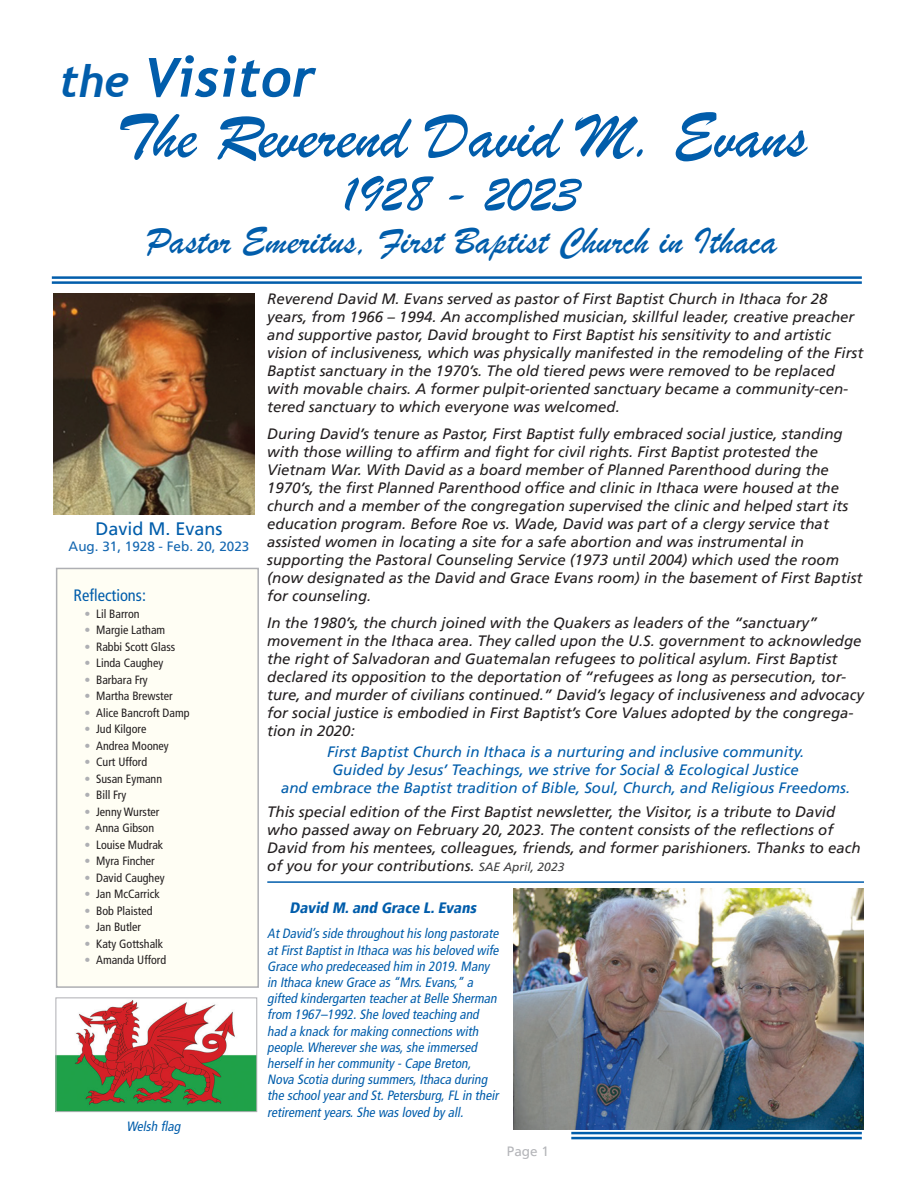
<style>
.page{position:relative;width:918px;height:1188px;background:#fff}
.page>*{position:absolute;margin:0;border:0;box-sizing:border-box;transform-origin:0 0}
.t1{font:66px "Brush Script";color:#015dab}
.t2{font:italic 700 54px "Trebuchet";color:#015dab}
.t3{font:52.5px "Brush Script";color:#015dab}
.t4{font:39px "Brush Script";color:#015dab}
.t5{font:18px "Frutiger LT";color:#015dab}
.t6{font:condensed 16.5px "Frutiger LT";color:#015dab}
.t7{font:italic 15px/18px "Frutiger LT";color:#231f20}
.t8{font:italic 15px "Frutiger LT";color:#015dab}
.t9{font:italic 900 condensed 15px "Frutiger LT";color:#015dab}
.t10{font:italic condensed 13.5px/16.2px "Frutiger LT";color:#015dab}
.t11{font:13.5px "Frutiger LT";color:#1467b1}
.t12{font:13.5px "Frutiger LT";color:#b5b6ba}
.t13{font:condensed 12px "Frutiger LT";color:#231f20}
.s1{font-size:45px}
.s2{color:#aeafb3}
.s3{font-size:12px;color:#3e3e3f}
</style>
<div class="page">
<div style="left:57px;top:568px;width:201px;height:419px;background:#fffef4"></div>
<div style="left:56px;top:568px;width:203px;height:420px;border:2px solid #aeafb3"></div>
<hr style="left:52px;top:276px;width:810px;height:3px;background:#015dab">
<hr style="left:52px;top:281px;width:810px;height:3px;background:#015dab">
<hr style="left:571px;top:1132px;width:291px;height:2px;background:#015dab">
<hr style="left:571px;top:1137px;width:291px;height:2px;background:#015dab">
<img style="left:514px;top:889px;width:350px;height:241px">
<img style="left:54px;top:294px;width:201px;height:220px">
<img style="left:58px;top:1000px;width:197px;height:110px">
<div style="left:56px;top:998px;width:201px;height:114px;border:1px solid #aeafb3"></div>
<hr style="left:267px;top:881px;width:597px;height:2px;background:#015dab">
<p class="t2" style="left:59px;top:45px;width:258px"><span class="s1">the</span> Visitor</p>
<p class="t1" style="left:116px;top:93px;width:692px">The Reverend David M. Evans</p>
<p class="t3" style="left:343px;top:160px;width:238px">1928 - 2023</p>
<p class="t4" style="left:146px;top:215px;width:632px">Pastor Emeritus, First Baptist Church in Ithaca</p>
<p class="t5" style="left:96px;top:518px;width:129px">David M. Evans</p>
<p class="t11" style="left:69px;top:538px;width:182px">Aug. 31, 1928 - Feb. 20, 2023</p>
<p class="t6" style="left:74px;top:586px;width:74px">Reflections:</p>
<p class="t13" style="left:84px;top:607px;width:57px"><span class="s2">•</span> Lil Barron</p>
<p class="t13" style="left:84px;top:623px;width:82px"><span class="s2">•</span> Margie Latham</p>
<p class="t13" style="left:84px;top:640px;width:92px"><span class="s2">•</span> Rabbi Scott Glass</p>
<p class="t13" style="left:84px;top:656px;width:80px"><span class="s2">•</span> Linda Caughey</p>
<p class="t13" style="left:84px;top:673px;width:65px"><span class="s2">•</span> Barbara Fry</p>
<p class="t13" style="left:84px;top:689px;width:90px"><span class="s2">•</span> Martha Brewster</p>
<p class="t13" style="left:84px;top:706px;width:107px"><span class="s2">•</span> Alice Bancroft Damp</p>
<p class="t13" style="left:84px;top:722px;width:63px"><span class="s2">•</span> Jud Kilgore</p>
<p class="t13" style="left:84px;top:739px;width:86px"><span class="s2">•</span> Andrea Mooney</p>
<p class="t13" style="left:84px;top:755px;width:64px"><span class="s2">•</span> Curt Ufford</p>
<p class="t13" style="left:84px;top:772px;width:79px"><span class="s2">•</span> Susan Eymann</p>
<p class="t13" style="left:84px;top:788px;width:43px"><span class="s2">•</span> Bill Fry</p>
<p class="t13" style="left:84px;top:805px;width:77px"><span class="s2">•</span> Jenny Wurster</p>
<p class="t13" style="left:84px;top:821px;width:71px"><span class="s2">•</span> Anna Gibson</p>
<p class="t13" style="left:84px;top:838px;width:80px"><span class="s2">•</span> Louise Mudrak</p>
<p class="t13" style="left:84px;top:854px;width:72px"><span class="s2">•</span> Myra Fincher</p>
<p class="t13" style="left:84px;top:871px;width:82px"><span class="s2">•</span> David Caughey</p>
<p class="t13" style="left:84px;top:887px;width:77px"><span class="s2">•</span> Jan McCarrick</p>
<p class="t13" style="left:84px;top:904px;width:70px"><span class="s2">•</span> Bob Plaisted</p>
<p class="t13" style="left:84px;top:920px;width:58px"><span class="s2">•</span> Jan Butler</p>
<p class="t13" style="left:84px;top:937px;width:80px"><span class="s2">•</span> Katy Gottshalk</p>
<p class="t13" style="left:84px;top:953px;width:83px"><span class="s2">•</span> Amanda Ufford</p>
<p class="t10" style="left:126px;top:1119px;width:58px">Welsh flag</p>
<p class="t7" style="left:267px;top:290px;width:597px">Reverend David M. Evans served as pastor of First Baptist Church in Ithaca for 28 years, from 1966 – 1994. An accomplished musician, skillful leader, creative preacher and supportive pastor, David brought to First Baptist his sensitivity to and artistic vision of inclusiveness, which was physically manifested in the remodeling of the First Baptist sanctuary in the 1970’s. The old tiered pews were removed to be replaced with movable chairs. A former pulpit-oriented sanctuary became a community-cen&shy;tered sanctuary to which everyone was welcomed.</p>
<p class="t7" style="left:267px;top:425px;width:597px">During David’s tenure as Pastor, First Baptist fully embraced social justice, standing with those willing to affirm and fight for civil rights. First Baptist protested the Vietnam War. With David as a board member of Planned Parenthood during the 1970’s, the first Planned Parenthood office and clinic in Ithaca were housed at the church and a member of the congregation supervised the clinic and helped start its education program. Before Roe vs. Wade, David was part of a clergy service that assisted women in locating a site for a safe abortion and was instrumental in supporting the Pastoral Counseling Service (1973 until 2004) which used the room (now designated as the David and Grace Evans room) in the basement of First Baptist for counseling.</p>
<p class="t7" style="left:267px;top:614px;width:598px">In the 1980’s, the church joined with the Quakers as leaders of the “sanctuary” movement in the Ithaca area. They called upon the U.S. government to acknowledge the right of Salvadoran and Guatemalan refugees to political asylum. First Baptist declared its opposition to the deportation of “refugees as long as persecution, tor&shy;ture, and murder of civilians continued.” David’s legacy of inclusiveness and advocacy for social justice is embodied in First Baptist’s Core Values adopted by the congrega&shy;tion in 2020:</p>
<p class="t8" style="left:327px;top:743px;width:479px">First Baptist Church in Ithaca is a nurturing and inclusive community.</p>
<p class="t8" style="left:332px;top:761px;width:468px">Guided by Jesus’ Teachings, we strive for Social &amp; Ecological Justice</p>
<p class="t8" style="left:281px;top:779px;width:571px">and embrace the Baptist tradition of Bible, Soul, Church, and Religious Freedoms.</p>
<p class="t7" style="left:267px;top:803px;width:595px">This special edition of the First Baptist newsletter, the Visitor, is a tribute to David who passed away on February 20, 2023. The content consists of the reflections of David from his mentees, colleagues, friends, and former parishioners. Thanks to each of you for your contributions. <span class="s3">SAE April, 2023</span></p>
<p class="t9" style="left:290px;top:899px;width:191px">David M.and Grace L.Evans</p>
<p class="t10" style="left:267px;top:926px;width:235px">AtDavid’sside throughouthislong pastorate atFirstBaptistin Ithaca washisbeloved wife Grace who predeceased him in 2019.Many in Ithaca knew Grace as“Mrs.Evans,” a gifted kindergarten teacheratBelle Sherman from 1967–1992.She loved teaching and had a knack formaking connectionswith people.Wherevershe was,she immersed herselfin hercommunity -Cape Breton, Nova Scotia during summers,Ithaca during the schoolyearand St.Petersburg,FL in their retirementyears.She wasloved by all.</p>
<p class="t12" style="left:507px;top:1144px;width:44px">Page 1</p>
</div>
